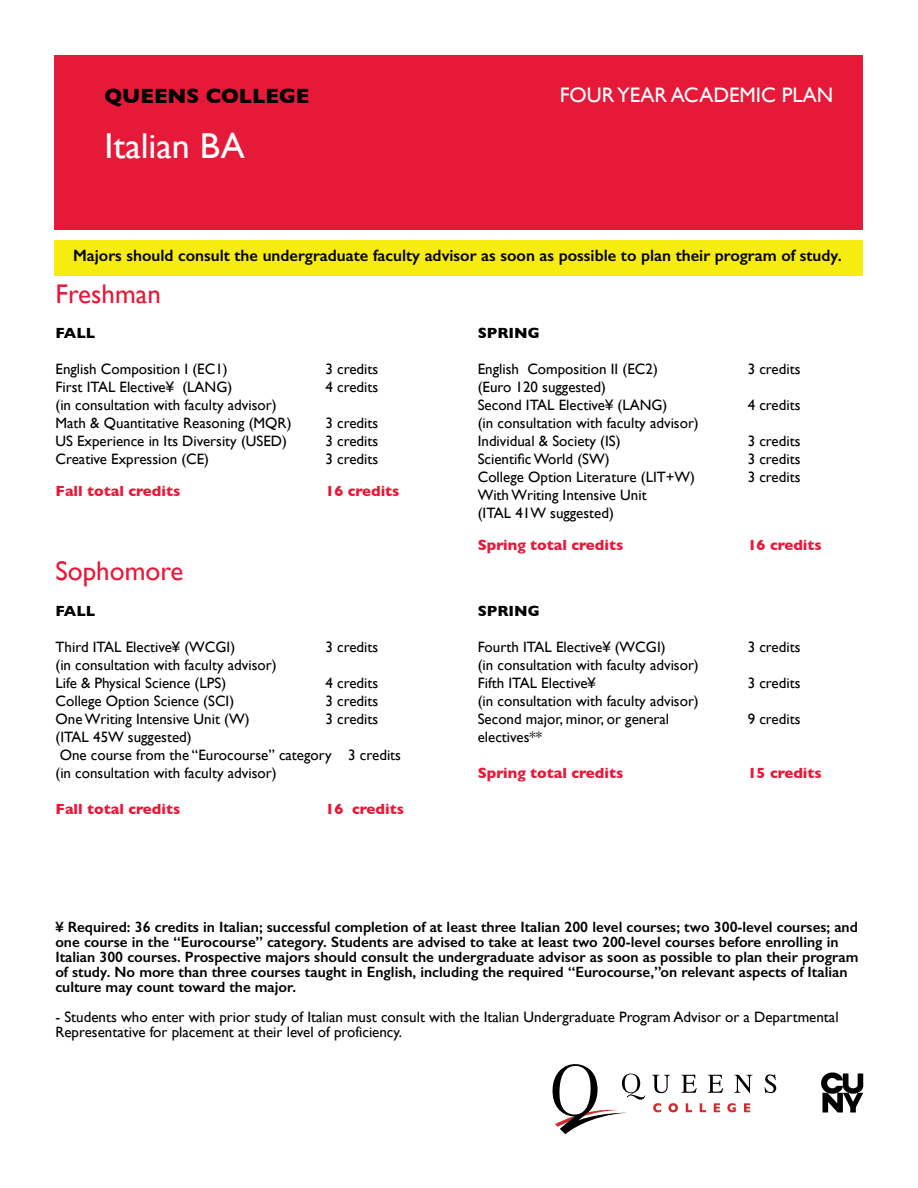
<style>
.page{position:relative;width:918px;height:1188px;background:#fff}
.page>*{position:absolute;margin:0;border:0;box-sizing:border-box;transform-origin:0 0}
.t1{font:36px "Gill Sans";color:#fff}
.t2{font:27px "Gill Sans";color:#e71939}
.t3{font:21px "Gill Sans";color:#fff}
.t4{font:700 21px "Gill Sans";color:#000}
.t5{font:600 16.5px "Gill Sans";color:#000}
.t6{font:15px/18px "Gill Sans";color:#000101}
.t7{font:600 15px/15px "Gill Sans";color:#000}
.t8{font:15px/15px "Gill Sans";color:#000}
.t9{font:700 15px "Gill Sans";color:#e71939}
.t10{font:700 15px "Gill Sans";color:#000101}
</style>
<div class="page">
<div style="left:55px;top:55px;width:808px;height:175px;background:#e71939"></div>
<svg style="left:653px;top:1103px;width:8px;height:9px"></svg>
<svg style="left:668px;top:1103px;width:10px;height:9px"></svg>
<svg style="left:686px;top:1103px;width:6px;height:9px"></svg>
<svg style="left:700px;top:1103px;width:6px;height:9px"></svg>
<svg style="left:714px;top:1103px;width:6px;height:9px"></svg>
<svg style="left:727px;top:1103px;width:9px;height:9px"></svg>
<svg style="left:744px;top:1103px;width:6px;height:9px"></svg>
<svg style="left:652px;top:1075px;width:18px;height:18px"></svg>
<svg style="left:681px;top:1075px;width:16px;height:18px"></svg>
<svg style="left:708px;top:1075px;width:15px;height:18px"></svg>
<svg style="left:734px;top:1075px;width:19px;height:18px"></svg>
<svg style="left:765px;top:1074px;width:11px;height:19px"></svg>
<svg style="left:552px;top:1064px;width:93px;height:70px"></svg>
<svg style="left:821px;top:1073px;width:42px;height:40px"></svg>
<div style="left:55px;top:240px;width:808px;height:35px;background:#f7ec0f"></div>
<h3 class="t4" style="left:104px;top:79px;width:207px">QUEENS COLLEGE</h3>
<h1 class="t1" style="left:104px;top:125px;width:142px">Italian BA</h1>
<h3 class="t3" style="left:560px;top:82px;width:275px">FOUR YEAR ACADEMIC PLAN</h3>
<p class="t5" style="left:73px;top:245px;width:770px">Majors should consult the undergraduate faculty advisor as soon as possible to plan their program of study.</p>
<h2 class="t2" style="left:56px;top:278px;width:107px">Freshman</h2>
<p class="t10" style="left:56px;top:321px;width:41px">FALL</p>
<p class="t6" style="left:56px;top:359px;width:174px">English Composition I (EC1)</p>
<p class="t6" style="left:326px;top:359px;width:54px">3 credits</p>
<p class="t6" style="left:56px;top:377px;width:178px">First ITAL Elective¥ (LANG)</p>
<p class="t6" style="left:326px;top:377px;width:54px">4 credits</p>
<p class="t6" style="left:56px;top:395px;width:238px">(in consultation with faculty advisor)<br>Math &amp; Quantitative Reasoning (MQR)</p>
<p class="t6" style="left:326px;top:413px;width:54px">3 credits</p>
<p class="t6" style="left:56px;top:431px;width:233px">US Experience in Its Diversity (USED)</p>
<p class="t6" style="left:326px;top:431px;width:54px">3 credits</p>
<p class="t6" style="left:56px;top:449px;width:155px">Creative Expression (CE)</p>
<p class="t6" style="left:326px;top:449px;width:54px">3 credits</p>
<p class="t9" style="left:56px;top:479px;width:126px">Fall total credits</p>
<p class="t9" style="left:326px;top:479px;width:76px">16 credits</p>
<h2 class="t2" style="left:56px;top:555px;width:129px">Sophomore</h2>
<p class="t10" style="left:56px;top:599px;width:41px">FALL</p>
<p class="t6" style="left:56px;top:638px;width:181px">Third ITAL Elective¥ (WCGI)</p>
<p class="t6" style="left:326px;top:638px;width:54px">3 credits</p>
<p class="t6" style="left:56px;top:656px;width:223px">(in consultation with faculty advisor)<br>Life &amp; Physical Science (LPS)</p>
<p class="t6" style="left:326px;top:674px;width:54px">4 credits</p>
<p class="t6" style="left:56px;top:692px;width:180px">College Option Science (SCI)</p>
<p class="t6" style="left:326px;top:692px;width:54px">3 credits</p>
<p class="t6" style="left:56px;top:710px;width:196px">One Writing Intensive Unit (W)</p>
<p class="t6" style="left:326px;top:710px;width:54px">3 credits</p>
<p class="t6" style="left:56px;top:728px;width:347px">(ITAL 45W suggested)<br>One course from the “Eurocourse” category 3 credits (in consultation with faculty advisor)</p>
<p class="t9" style="left:56px;top:797px;width:126px">Fall total credits</p>
<p class="t9" style="left:326px;top:797px;width:80px">16 credits</p>
<p class="t10" style="left:478px;top:321px;width:64px">SPRING</p>
<p class="t6" style="left:478px;top:359px;width:182px">English Composition II (EC2)</p>
<p class="t6" style="left:748px;top:359px;width:54px">3 credits</p>
<p class="t6" style="left:478px;top:377px;width:191px">(Euro 120 suggested)<br>Second ITAL Elective¥ (LANG)</p>
<p class="t6" style="left:748px;top:395px;width:54px">4 credits</p>
<p class="t6" style="left:478px;top:413px;width:223px">(in consultation with faculty advisor)<br>Individual &amp; Society (IS)</p>
<p class="t6" style="left:748px;top:431px;width:54px">3 credits</p>
<p class="t6" style="left:478px;top:449px;width:133px">Scientific World (SW)</p>
<p class="t6" style="left:748px;top:449px;width:54px">3 credits</p>
<p class="t6" style="left:478px;top:467px;width:219px">College Option Literature (LIT+W)</p>
<p class="t6" style="left:748px;top:467px;width:54px">3 credits</p>
<p class="t6" style="left:478px;top:485px;width:170px">With Writing Intensive Unit (ITAL 41W suggested)</p>
<p class="t9" style="left:478px;top:533px;width:147px">Spring total credits</p>
<p class="t9" style="left:748px;top:533px;width:76px">16 credits</p>
<p class="t10" style="left:478px;top:599px;width:64px">SPRING</p>
<p class="t6" style="left:478px;top:638px;width:189px">Fourth ITAL Elective¥ (WCGI)</p>
<p class="t6" style="left:748px;top:638px;width:54px">3 credits</p>
<p class="t6" style="left:478px;top:656px;width:223px">(in consultation with faculty advisor)<br>Fifth ITAL Elective¥</p>
<p class="t6" style="left:748px;top:674px;width:54px">3 credits</p>
<p class="t6" style="left:478px;top:692px;width:223px">(in consultation with faculty advisor)<br>Second major, minor, or general</p>
<p class="t6" style="left:748px;top:710px;width:54px">9 credits</p>
<p class="t6" style="left:478px;top:728px;width:66px">electives**</p>
<p class="t9" style="left:478px;top:761px;width:147px">Spring total credits</p>
<p class="t9" style="left:748px;top:761px;width:76px">15 credits</p>
<p class="t7" style="left:55px;top:919px;width:805px">¥ Required: 36 credits in Italian; successful completion of at least three Italian 200 level courses; two 300-level courses; and one course in the “Eurocourse” category. Students are advised to take at least two 200-level courses before enrolling in Italian 300 courses. Prospective majors should consult the undergraduate advisor as soon as possible to plan their program of study. No more than three courses taught in English, including the required “Eurocourse,”on relevant aspects of Italian culture may count toward the major.</p>
<p class="t8" style="left:55px;top:1009px;width:785px">- Students who enter with prior study of Italian must consult with the Italian Undergraduate Program Advisor or a Departmental<br>Representative for placement at their level of proficiency.</p>
</div>
